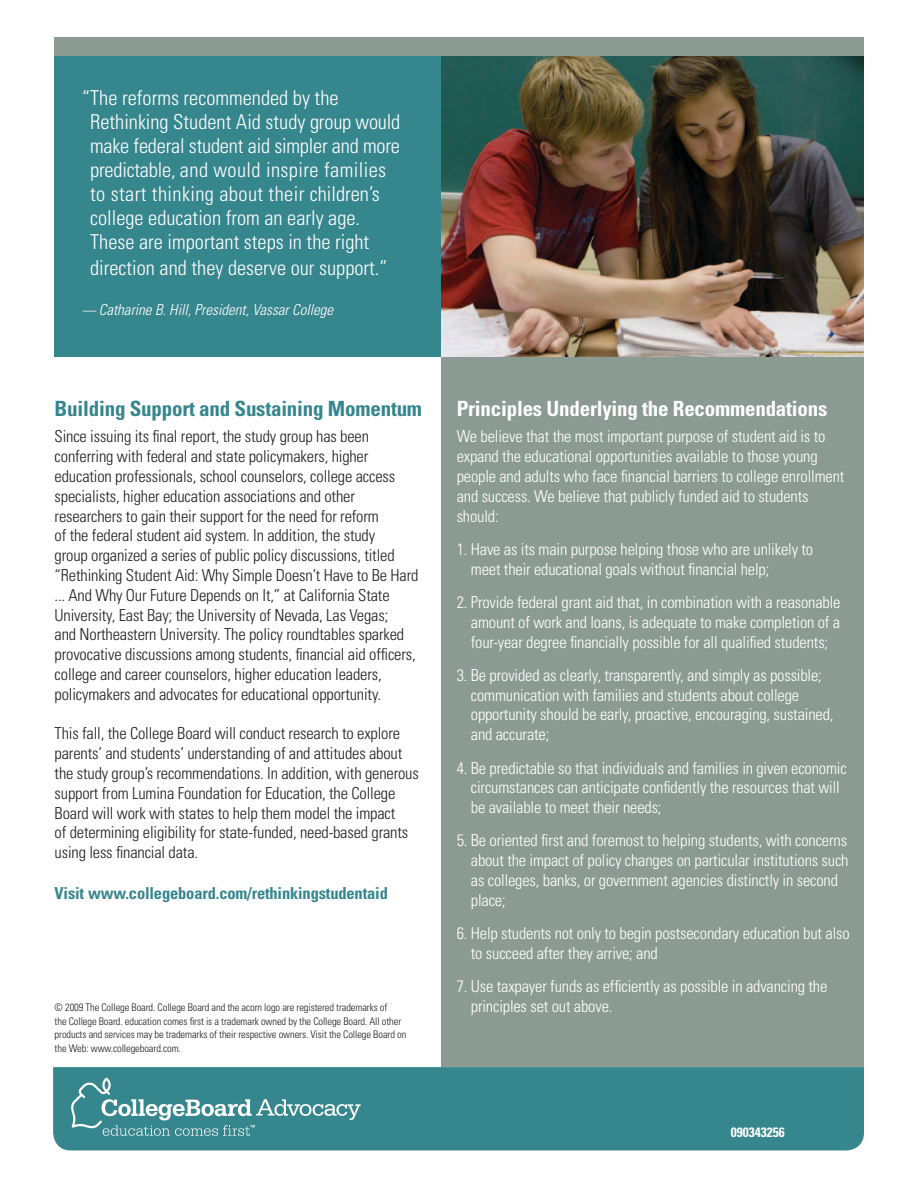
<style>
.page{position:relative;width:918px;height:1188px;background:#fff}
.page>*{position:absolute;margin:0;border:0;box-sizing:border-box;transform-origin:0 0}
.t1{font:700 condensed 21px "Univers LT Std";letter-spacing:-.01em;color:#fff}
.t2{font:700 condensed 21px "Univers LT Std";letter-spacing:-.01em;color:#36868d}
.t3{font:300 condensed 20.55px/24px "Univers LT Std";color:#fff}
.t4{font:300 condensed 16.5px/19.8px "Univers LT Std";letter-spacing:-.01em;color:#fff}
.t5{font:300 condensed 16.5px/19.8px "Univers LT Std";letter-spacing:-.01em;color:#231f20}
.t6{font:700 condensed 16.5px "Univers LT Std";letter-spacing:-.01em;color:#36868d}
.t7{font:italic 300 condensed 15.15px "Univers LT Std";color:#fff}
.t8{font:700 condensed 13.5px "Univers LT Std";color:#fff}
.t9{font:300 condensed 10.5px/13.5px "Univers LT Std";letter-spacing:-.01em;color:#231f20}
.s1{font-size:13.65px}
</style>
<div class="page">
<div style="left:54px;top:56px;width:394px;height:301px;background:#36868d"></div>
<div style="left:53px;top:1067px;width:811px;height:83px;background:#36868d"></div>
<svg style="left:71px;top:1078px;width:290px;height:58px"></svg>
<div style="left:441px;top:333px;width:423px;height:734px;background:#8b9b93"></div>
<img style="left:441px;top:56px;width:423px;height:301px">
<div style="left:54px;top:38px;width:810px;height:18px;background:#8b9b93"></div>
<p class="t3" style="left:90px;top:86px;width:312px;text-indent:-8px">“The reforms recommended by the Rethinking Student Aid study group would make federal student aid simpler and more predictable, and would inspire families to start thinking about their children’s college education from an early age.<br>These are important steps in the right</p>
<p class="t3" style="left:90px;top:256px;width:299px">direction and they deserve our support.”</p>
<p class="t7" style="left:82px;top:300px;width:253px"><span class="s1">—</span> Catharine B. Hill, President, Vassar College</p>
<p class="t2" style="left:55px;top:395px;width:369px">Building Support and Sustaining Momentum</p>
<p class="t5" style="left:55px;top:427px;width:365px">Since issuing its final report, the study group has been conferring with federal and state policymakers, higher education professionals, school counselors, college access specialists, higher education associations and other researchers to gain their support for the need for reform<br>of the federal student aid system. In addition, the study<br>group organized a series of public policy discussions, titled “Rethinking Student Aid: Why Simple Doesn’t Have to Be Hard ... And Why Our Future Depends on It,” at California State University, East Bay; the University of Nevada, Las Vegas;<br>and Northeastern University. The policy roundtables sparked provocative discussions among students, financial aid officers, college and career counselors, higher education leaders, policymakers and advocates for educational opportunity.</p>
<p class="t5" style="left:55px;top:724px;width:366px">This fall, the College Board will conduct research to explore parents’ and students’ understanding of and attitudes about the study group’s recommendations. In addition, with generous support from Lumina Foundation for Education, the College Board will work with states to help them model the impact<br>of determining eligibility for state-funded, need-based grants using less financial data.</p>
<p class="t6" style="left:55px;top:883px;width:335px">Visit www.collegeboard.com/rethinkingstudentaid</p>
<p class="t9" style="left:55px;top:1001px;width:353px">© 2009 The College Board. College Board and the acorn logo are registered trademarks of<br>the College Board. education comes first is a trademark owned by the College Board. All other products and services may be trademarks of their respective owners. Visit the College Board on the Web: www.collegeboard.com.</p>
<p class="t1" style="left:457px;top:395px;width:372px">Principles Underlying the Recommendations</p>
<p class="t4" style="left:457px;top:427px;width:389px">We believe that the most important purpose of student aid is to expand the educational opportunities available to those young people and adults who face financial barriers to college enrollment and success. We believe that publicly funded aid to students should:</p>
<p class="t4" style="left:471px;top:539px;width:344px;text-indent:-14px">1. Have as its main purpose helping those who are unlikely to meet their educational goals without financial help;</p>
<p class="t4" style="left:471px;top:592px;width:371px;text-align:justify;text-indent:-14px">2. Provide federal grant aid that, in combination with a reasonable amount of work and loans, is adequate to make completion of a four-year degree financially possible for all qualified students;</p>
<p class="t4" style="left:471px;top:665px;width:364px;text-indent:-14px">3. Be provided as clearly, transparently, and simply as possible; communication with families and students about college opportunity should be early, proactive, encouraging, sustained, and accurate;</p>
<p class="t4" style="left:471px;top:758px;width:378px;text-indent:-14px">4. Be predictable so that individuals and families in given economic circumstances can anticipate confidently the resources that will be available to meet their needs;</p>
<p class="t4" style="left:471px;top:831px;width:379px;text-indent:-14px">5. Be oriented first and foremost to helping students, with concerns about the impact of policy changes on particular institutions such as colleges, banks, or government agencies distinctly in second place;</p>
<p class="t4" style="left:471px;top:923px;width:380px;text-indent:-14px">6. Help students not only to begin postsecondary education but also to succeed after they arrive; and</p>
<p class="t4" style="left:471px;top:977px;width:358px;text-indent:-14px">7. Use taxpayer funds as efficiently as possible in advancing the principles set out above.</p>
<p class="t8" style="left:731px;top:1123px;width:55px">090343256</p>
</div>
